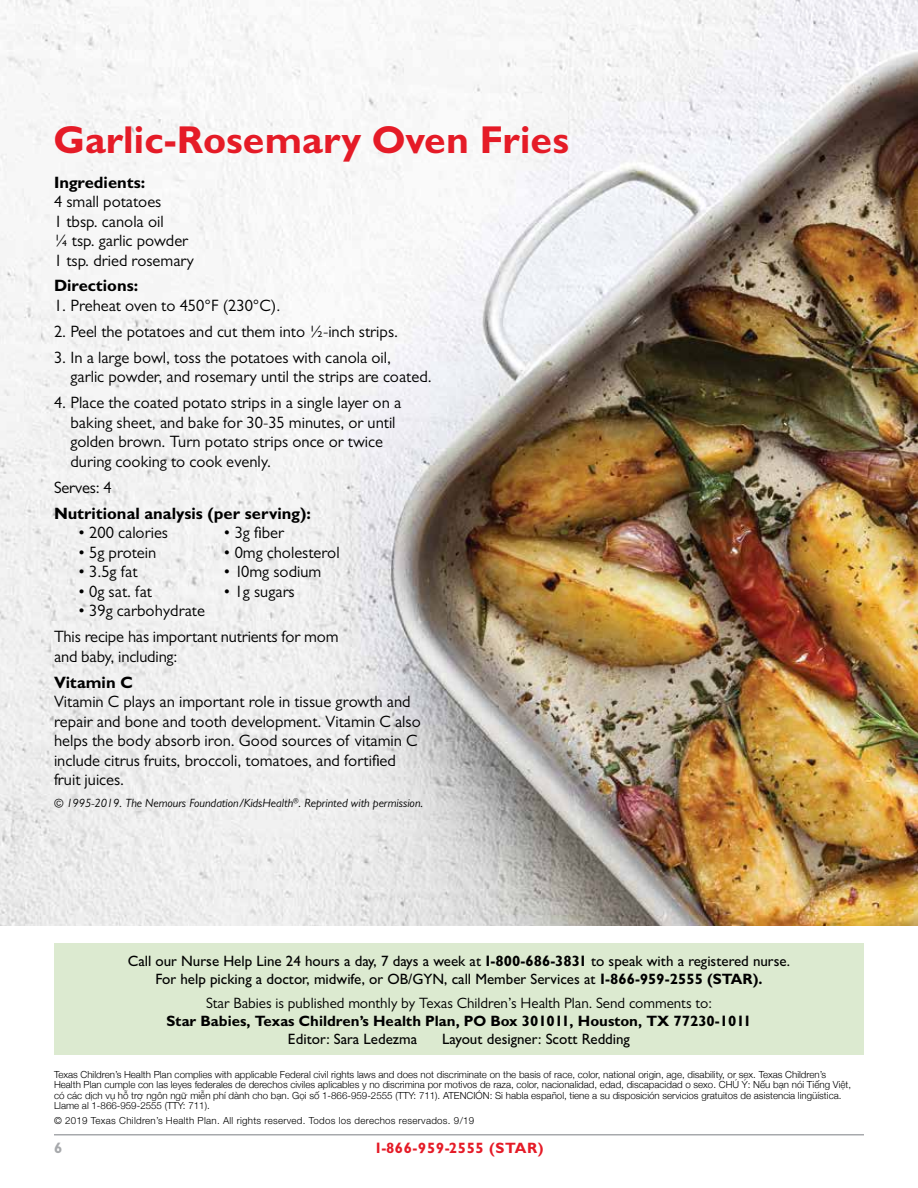
<style>
.page{position:relative;width:918px;height:1188px;background:#fff}
.page>*{position:absolute;margin:0;border:0;box-sizing:border-box;transform-origin:0 0}
.t1{font:700 39px "Gill Sans MT Std";color:#e51b27}
.t2{font:16.5px/19.5px "Gill Sans MT Std";color:#000}
.t3{font:700 16.5px "Gill Sans MT Std";color:#000}
.t4{font:500 15px/18px "Gill Sans MT Std";color:#000;text-align:center}
.t5{font:15px "Gill Sans MT Std";color:#000}
.t6{font:700 15px "Gill Sans MT Std";color:#000}
.t7{font:700 15px "Gill Sans MT Std";letter-spacing:.04em;color:#e51b27}
.t8{font:700 15px "Gill Sans MT Std";color:#a7a9ac}
.t9{font:italic 12px "Gill Sans MT Std";color:#000}
.t10{font:300 9.75px/10.5px "Helvetica Neue";color:#000}
.t11{font:300 9.75px "Helvetica Neue LT Std";letter-spacing:.03em;color:#000}
.s1{font-weight:700}
</style>
<div class="page">
<hr style="left:54px;top:1134px;width:810px;height:2px;background:#a7a9ac">
<img style="left:0;top:0;width:918px;height:926px">
<div style="left:54px;top:943px;width:810px;height:112px;background:#dcead0"></div>
<h1 class="t1" style="left:54px;top:115px;width:517px">Garlic-Rosemary Oven Fries</h1>
<p class="t3" style="left:54px;top:172px;width:93px">Ingredients:</p>
<p class="t2" style="left:54px;top:192px;width:142px">4 small potatoes<br>1 tbsp. canola oil<br>1/4 tsp. garlic powder<br>1 tsp. dried rosemary</p>
<p class="t3" style="left:54px;top:275px;width:86px">Directions:</p>
<p class="t2" style="left:54px;top:295px;width:228px">1. Preheat oven to 450°F (230°C).</p>
<p class="t2" style="left:54px;top:321px;width:345px">2. Peel the potatoes and cut them into 1/2-inch strips.</p>
<p class="t2" style="left:70px;top:347px;width:363px;text-indent:-16px">3. In a large bowl, toss the potatoes with canola oil,<br>garlic powder, and rosemary until the strips are coated.</p>
<p class="t2" style="left:70px;top:393px;width:332px;text-indent:-16px">4. Place the coated potato strips in a single layer on a baking sheet, and bake for 30-35 minutes, or until golden brown. Turn potato strips once or twice during cooking to cook evenly.</p>
<p class="t2" style="left:54px;top:477px;width:59px">Serves: 4</p>
<p class="t3" style="left:54px;top:503px;width:259px">Nutritional analysis (per serving):</p>
<p class="t2" style="left:78px;top:523px;width:92px">• 200 calories</p>
<p class="t2" style="left:224px;top:523px;width:62px">• 3g fiber</p>
<p class="t2" style="left:78px;top:542px;width:80px">• 5g protein</p>
<p class="t2" style="left:224px;top:542px;width:118px">• 0mg cholesterol</p>
<p class="t2" style="left:78px;top:562px;width:61px">• 3.5g fat</p>
<p class="t2" style="left:224px;top:562px;width:99px">• 10mg sodium</p>
<p class="t2" style="left:78px;top:581px;width:76px">• 0g sat. fat</p>
<p class="t2" style="left:224px;top:581px;width:73px">• 1g sugars</p>
<p class="t2" style="left:54px;top:598px;width:286px;line-height:26px;text-indent:24px">• 39g carbohydrate<br>This recipe has important nutrients for mom</p>
<p class="t2" style="left:54px;top:646px;width:125px">and baby, including:</p>
<p class="t3" style="left:54px;top:672px;width:80px">Vitamin C</p>
<p class="t2" style="left:54px;top:692px;width:368px">Vitamin C plays an important role in tissue growth and repair and bone and tooth development. Vitamin C also helps the body absorb iron. Good sources of vitamin C include citrus fruits, broccoli, tomatoes, and fortified fruit juices.</p>
<p class="t9" style="left:54px;top:796px;width:371px">© 1995-2019. The Nemours Foundation/KidsHealth<sup>®</sup>. Reprinted with permission.</p>
<p class="t4" style="left:128px;top:951px;width:664px">Call our Nurse Help Line 24 hours a day, 7 days a week at <span class="s1">1-800-686-3831</span> to speak with a registered nurse.<br>For help picking a doctor, midwife, or OB/GYN, call Member Services at <span class="s1">1-866-959-2555 (STAR).</span></p>
<p class="t5" style="left:206px;top:995px;width:507px">Star Babies is published monthly by Texas Children’s Health Plan. Send comments to:</p>
<p class="t6" style="left:167px;top:1012px;width:587px">Star Babies, Texas Children’s Health Plan, PO Box 301011, Houston, TX 77230-1011</p>
<p class="t4" style="left:288px;top:1030px;width:131px">Editor: Sara Ledezma</p>
<p class="t4" style="left:442px;top:1030px;width:189px">Layout designer: Scott Redding</p>
<p class="t10" style="left:54px;top:1068px;width:799px">Texas Children’s Health Plan complies with applicable Federal civil rights laws and does not discriminate on the basis of race, color, national origin, age, disability, or sex. Texas Children’s Health Plan cumple con las leyes federales de derechos civiles aplicables y no discrimina por motivos de raza, color, nacionalidad, edad, discapacidad o sexo. CHÚ Ý: Nếu bạn nói Tiếng Việt, có các dịch vụ hỗ trợ ngôn ngữ miễn phí dành cho bạn. Gọi số 1-866-959-2555 (TTY: 711). ATENCIÓN: Si habla español, tiene a su disposición servicios gratuitos de asistencia lingüística.<br>Llame al 1-866-959-2555 (TTY: 711).</p>
<p class="t11" style="left:54px;top:1114px;width:422px">© 2019 Texas Children’s Health Plan. All rights reserved. Todos los derechos reservados. 9/19</p>
<p class="t8" style="left:54px;top:1139px;width:10px">6</p>
<p class="t7" style="left:374px;top:1139px;width:171px">1-866-959-2555 (STAR)</p>
</div>
